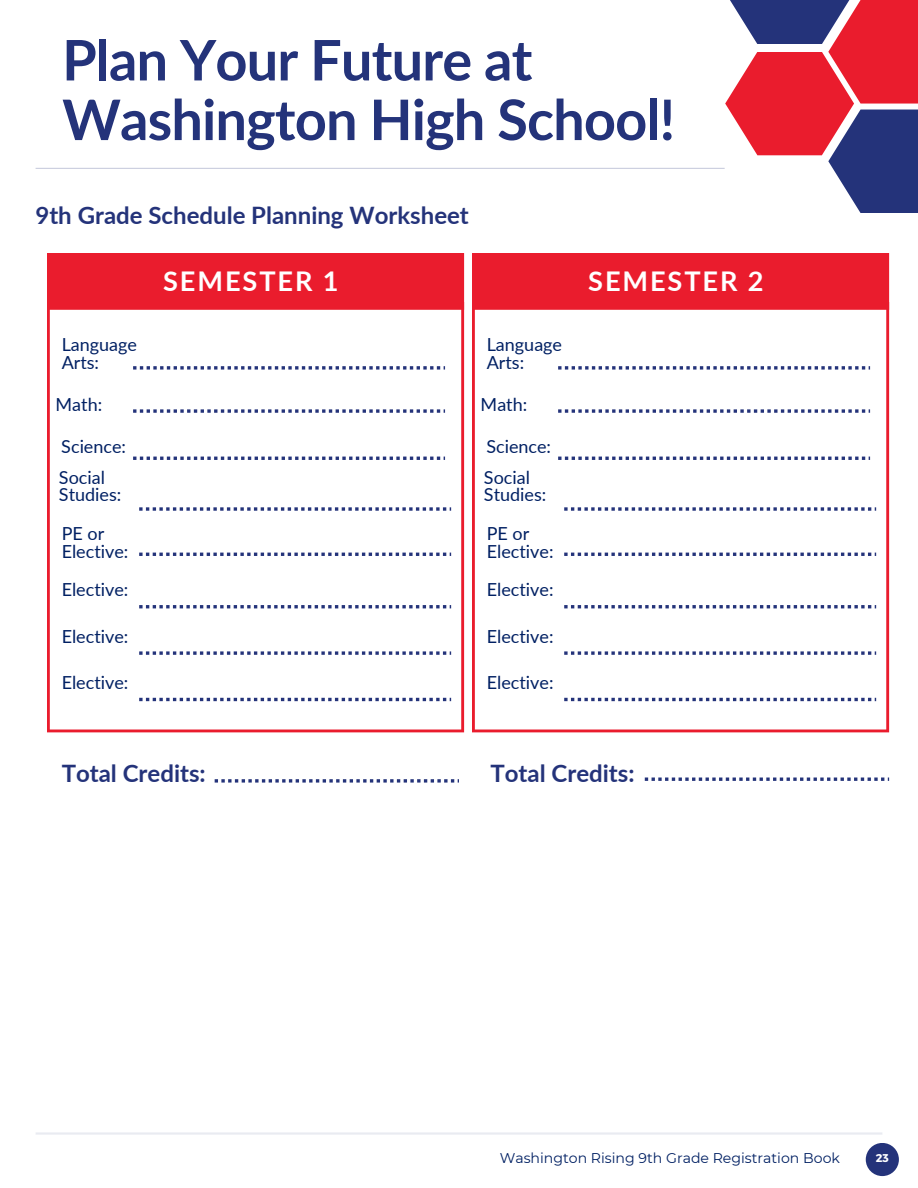
<style>
.page{position:relative;width:918px;height:1188px;background:#fff}
.page>*{position:absolute;margin:0;border:0;box-sizing:border-box;transform-origin:0 0}
.t1{font:700 55.95px/59.7px "Lato";letter-spacing:-.015em;color:#24337a}
.t2{font:700 27.15px "Lato";letter-spacing:.07em;color:#fff}
.t3{font:700 24px "Lato";color:#24337a}
.t4{font:18px/18px "Lato";color:#012063}
.t5{font:14.1px "Montserrat";color:#012063}
.t6{font:700 11.25px "Montserrat";color:#fff}
</style>
<div class="page">
<hr style="left:36px;top:1132px;width:846px;height:3px;background:#24337a">
<div style="left:866px;top:1143px;width:33px;height:33px;background:#24337a;border-radius:50%"></div>
<hr style="left:36px;top:168px;width:689px;height:1px;background:#24337a">
<svg style="left:725px;top:0;width:193px;height:213px"></svg>
<svg style="left:725px;top:0;width:129px;height:44px;fill:#24337a"></svg>
<svg style="left:47px;top:310px;width:417px;height:422px"></svg>
<div style="left:47px;top:253px;width:417px;height:57px;background:#ea1c2d"></div>
<svg style="left:133px;top:366px;width:312px;height:4px"></svg>
<svg style="left:133px;top:409px;width:312px;height:4px"></svg>
<svg style="left:133px;top:457px;width:312px;height:3px"></svg>
<svg style="left:139px;top:507px;width:312px;height:4px"></svg>
<svg style="left:139px;top:553px;width:312px;height:3px"></svg>
<svg style="left:139px;top:605px;width:312px;height:3px"></svg>
<svg style="left:139px;top:651px;width:312px;height:4px"></svg>
<svg style="left:139px;top:698px;width:312px;height:3px"></svg>
<svg style="left:472px;top:310px;width:417px;height:422px"></svg>
<div style="left:472px;top:253px;width:417px;height:57px;background:#ea1c2d"></div>
<svg style="left:558px;top:366px;width:312px;height:4px"></svg>
<svg style="left:558px;top:409px;width:312px;height:4px"></svg>
<svg style="left:558px;top:457px;width:312px;height:3px"></svg>
<svg style="left:564px;top:507px;width:312px;height:4px"></svg>
<svg style="left:564px;top:553px;width:312px;height:3px"></svg>
<svg style="left:564px;top:605px;width:312px;height:3px"></svg>
<svg style="left:564px;top:651px;width:312px;height:4px"></svg>
<svg style="left:564px;top:698px;width:312px;height:3px"></svg>
<svg style="left:215px;top:779px;width:244px;height:4px"></svg>
<svg style="left:645px;top:778px;width:244px;height:3px"></svg>
<h3 class="t1" style="left:62px;top:29px;width:615px">Plan Your Future at<br>Washington High School!</h3>
<h2 class="t3" style="left:35px;top:200px;width:435px">9th Grade Schedule Planning Worksheet</h2>
<h4 class="t2" style="left:163px;top:265px;width:177px">SEMESTER 1</h4>
<p class="t4" style="left:62px;top:335px;width:77px">Language<br>Arts:</p>
<h4 class="t4" style="left:56px;top:395px;width:48px">Math:</h4>
<p class="t4" style="left:61px;top:437px;width:66px">Science:</p>
<h4 class="t4" style="left:59px;top:469px;width:64px;line-height:16.8px">Social<br>Studies:</h4>
<p class="t4" style="left:62px;top:524px;width:68px">PE or<br>Elective:</p>
<h4 class="t4" style="left:62px;top:580px;width:68px">Elective:</h4>
<p class="t4" style="left:62px;top:627px;width:68px">Elective:</p>
<h4 class="t4" style="left:62px;top:673px;width:68px">Elective:</h4>
<h4 class="t4" style="left:487px;top:335px;width:77px">Language<br>Arts:</h4>
<p class="t4" style="left:481px;top:395px;width:48px">Math:</p>
<h4 class="t4" style="left:486px;top:437px;width:66px">Science:</h4>
<p class="t4" style="left:484px;top:469px;width:64px;line-height:16.8px">Social<br>Studies:</p>
<h4 class="t4" style="left:487px;top:524px;width:68px">PE or<br>Elective:</h4>
<p class="t4" style="left:487px;top:580px;width:68px">Elective:</p>
<h2 class="t4" style="left:487px;top:627px;width:68px">Elective:</h2>
<h4 class="t4" style="left:487px;top:673px;width:68px">Elective:</h4>
<p class="t2" style="left:588px;top:265px;width:177px">SEMESTER 2</p>
<p class="t3" style="left:62px;top:759px;width:146px">Total Credits:</p>
<h4 class="t3" style="left:490px;top:759px;width:146px">Total Credits:</h4>
<p class="t5" style="left:500px;top:1150px;width:342px">Washington Rising 9th Grade Registration Book</p>
<h1 class="t6" style="left:876px;top:1151px;width:15px">23</h1>
</div>
